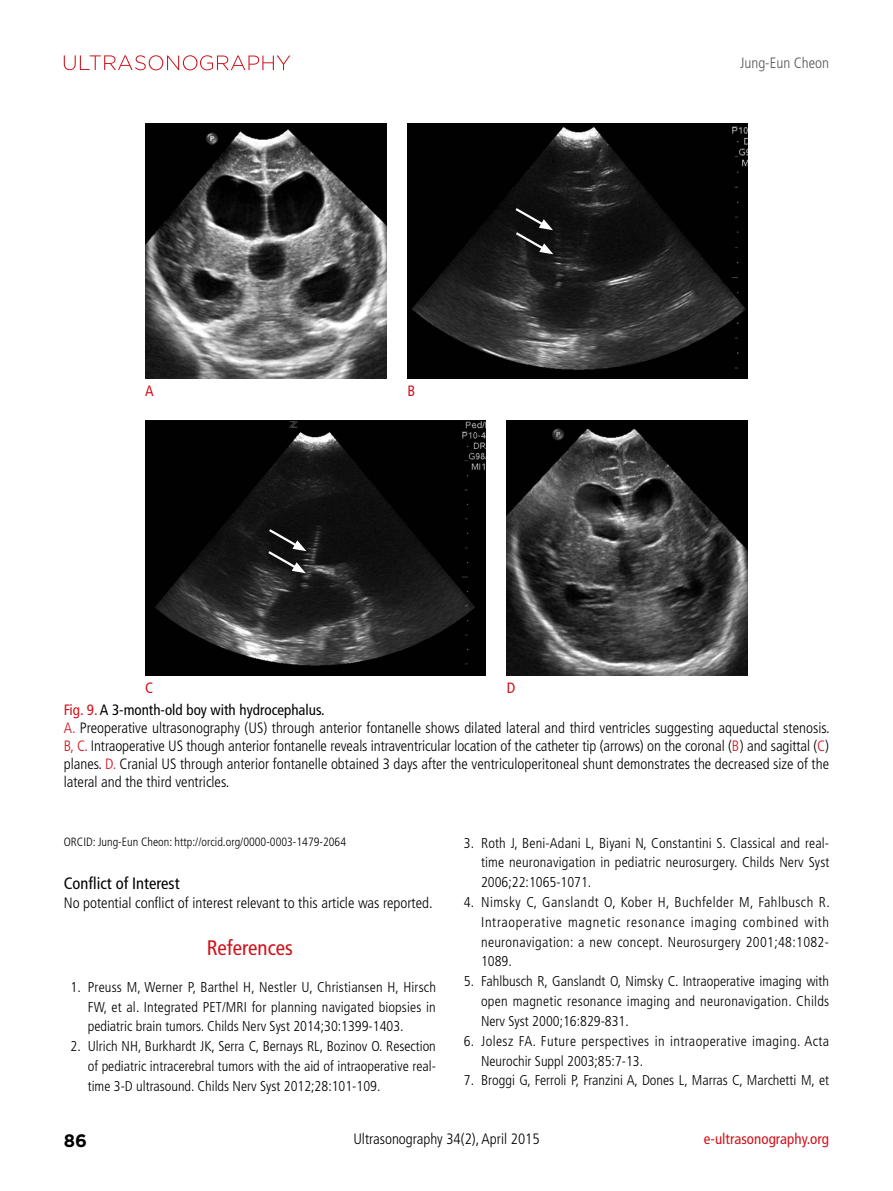
<style>
.page{position:relative;width:893px;height:1191px;background:#fff}
.page>*{position:absolute;margin:0;border:0;box-sizing:border-box;transform-origin:0 0}
.t1{font:condensed 21px "Frutiger LT Std";color:#d0131c}
.t2{font:700 18px "Gotham";color:#000}
.t3{font:condensed 16.5px "Frutiger LT Std";color:#000}
.t4{font:300 condensed 15px/18px "Frutiger LT Std";color:#000}
.t5{font:condensed 15px "Frutiger LT Std";color:#d0131c}
.t6{font:300 condensed 15px "Frutiger LT Std";color:#5a5757}
.t7{font:300 condensed 14.25px/19.8px "Frutiger LT Std";color:#000;text-align:justify}
.t8{font:300 condensed 14.25px/19.8px "Frutiger LT Std";letter-spacing:.03em;color:#000}
.t9{font:300 condensed 12px "Frutiger LT Std";color:#000}
.s1{font-weight:400;color:#d0131c}
.s2{font-weight:400}
.s3{color:#d0131c}
</style>
<div class="page">
<svg style="left:64px;top:55px;width:226px;height:15px"></svg>
<img style="left:145px;top:123px;width:241px;height:255px">
<img style="left:407px;top:123px;width:341px;height:255px">
<img style="left:145px;top:420px;width:340px;height:255px">
<img style="left:507px;top:420px;width:241px;height:255px">
<svg style="left:513px;top:206px;width:40px;height:48px;background:#313131"></svg>
<svg style="left:266px;top:527px;width:41px;height:46px;background:#333"></svg>
<p class="t5" style="left:145px;top:382px;width:10px">A</p>
<p class="t5" style="left:407px;top:382px;width:9px">B</p>
<p class="t5" style="left:145px;top:679px;width:10px">C</p>
<p class="t5" style="left:507px;top:679px;width:10px">D</p>
<p class="t6" style="left:740px;top:54px;width:91px">Jung-Eun Cheon</p>
<p class="t4" style="left:64px;top:700px;width:767px"><span class="s1">Fig. 9.</span> <span class="s2">A 3-month-old boy with hydrocephalus.<br></span><span class="s3">A.</span> Preoperative ultrasonography (US) through anterior fontanelle shows dilated lateral and third ventricles suggesting aqueductal stenosis.<br><span class="s3">B, C.</span> Intraoperative US though anterior fontanelle reveals intraventricular location of the catheter tip (arrows) on the coronal (<span class="s3">B</span>) and sagittal (<span class="s3">C</span>) planes. <span class="s3">D.</span> Cranial US through anterior fontanelle obtained 3 days after the ventriculoperitoneal shunt demonstrates the decreased size of the lateral and the third ventricles.</p>
<p class="t9" style="left:64px;top:835px;width:284px">ORCID: Jung-Eun Cheon: http://orcid.org/0000-0003-1479-2064</p>
<p class="t3" style="left:64px;top:873px;width:117px">Conflict of Interest</p>
<p class="t4" style="left:64px;top:894px;width:370px">No potential conflict of interest relevant to this article was reported.</p>
<h1 class="t1" style="left:207px;top:936px;width:88px">References</h1>
<p class="t7" style="left:88px;top:977px;width:350px;text-indent:-17px">1. Preuss M, Werner P, Barthel H, Nestler U, Christiansen H, Hirsch FW, et al. Integrated PET/MRI for planning navigated biopsies in pediatric brain tumors. Childs Nerv Syst 2014;30:1399-1403.</p>
<p class="t7" style="left:88px;top:1036px;width:350px;text-indent:-17px">2. Ulrich NH, Burkhardt JK, Serra C, Bernays RL, Bozinov O. Resection of pediatric intracerebral tumors with the aid of intraoperative real&shy;time 3-D ultrasound. Childs Nerv Syst 2012;28:101-109.</p>
<p class="t7" style="left:481px;top:833px;width:350px;text-indent:-17px">3. Roth J, Beni-Adani L, Biyani N, Constantini S. Classical and real&shy;time neuronavigation in pediatric neurosurgery. Childs Nerv Syst 2006;22:1065-1071.</p>
<p class="t7" style="left:481px;top:892px;width:350px;text-indent:-17px">4. Nimsky C, Ganslandt O, Kober H, Buchfelder M, Fahlbusch R.<br>Intraoperative magnetic resonance imaging combined with neuronavigation: a new concept. Neurosurgery 2001;48:1082- 1089.</p>
<p class="t7" style="left:481px;top:971px;width:350px;text-indent:-17px">5. Fahlbusch R, Ganslandt O, Nimsky C. Intraoperative imaging with open magnetic resonance imaging and neuronavigation. Childs Nerv Syst 2000;16:829-831.</p>
<p class="t8" style="left:481px;top:1031px;width:350px;text-indent:-17px">6. Jolesz FA. Future perspectives in intraoperative imaging. Acta<br>Neurochir Suppl 2003;85:7-13.</p>
<p class="t7" style="left:464px;top:1070px;width:367px">7. Broggi G, Ferroli P, Franzini A, Dones L, Marras C, Marchetti M, et</p>
<p class="t2" style="left:64px;top:1130px;width:25px">86</p>
<p class="t4" style="left:353px;top:1130px;width:188px">Ultrasonography 34(2), April 2015</p>
<p class="t5" style="left:704px;top:1130px;width:127px">e-ultrasonography.org</p>
</div>
